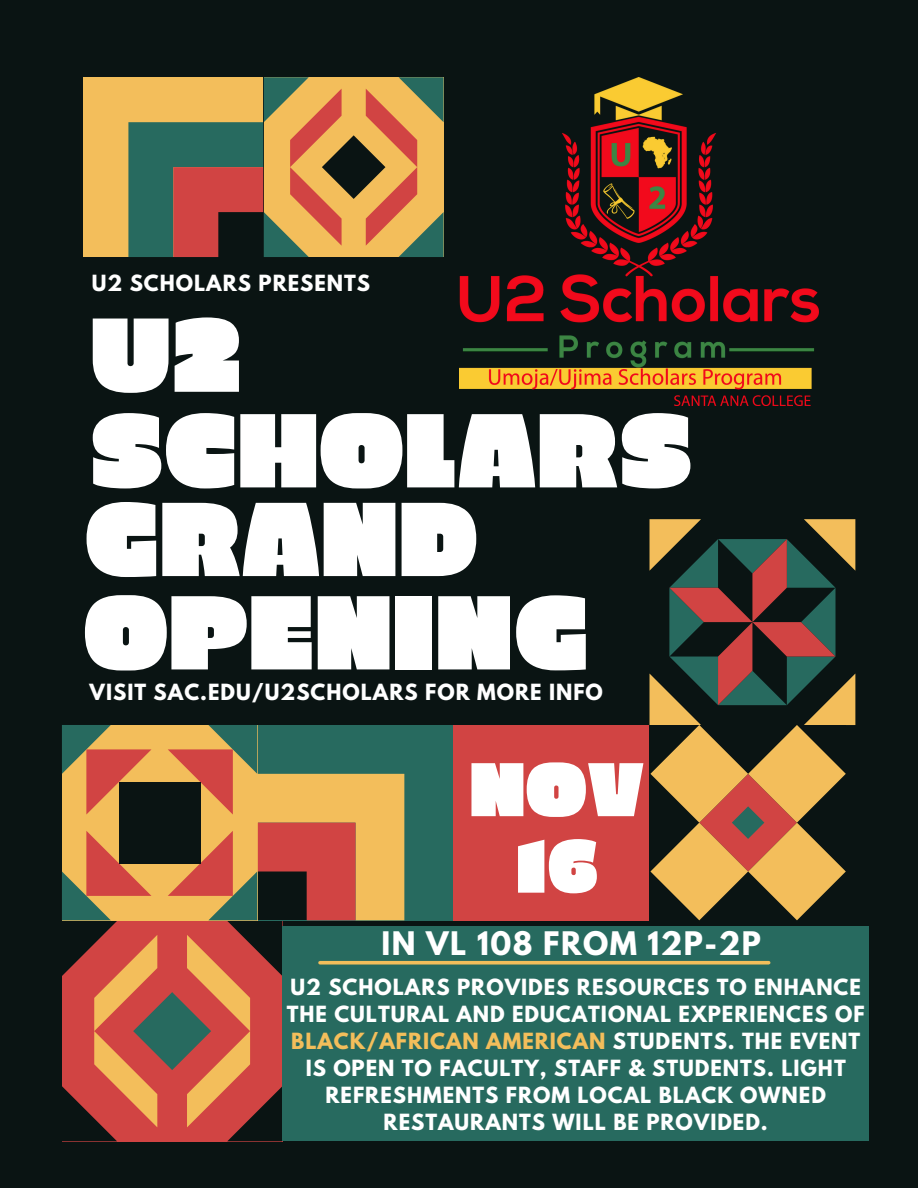
<style>
.page{position:relative;width:918px;height:1188px;background:#0a1413}
.page>*{position:absolute;margin:0;border:0;box-sizing:border-box;transform-origin:0 0}
.t1{font:106.05px/95.7px "Erica One";color:#fff}
.t2{font:76.65px "Erica One";color:#fff}
.t3{font:700 28.8px "League Spartan";letter-spacing:.05em;color:#fff}
.t4{font:700 19.8px/27px "League Spartan";letter-spacing:.05em;color:#fff;text-align:center}
.s1{color:#f3be5b}
</style>
<div class="page">
<div style="left:83px;top:77px;width:180px;height:180px;background:#f3be5b"></div>
<svg style="left:128px;top:77px;width:316px;height:180px;background:#a98452"></svg>
<svg style="left:650px;top:519px;width:205px;height:401px"></svg>
<div style="left:258px;top:725px;width:195px;height:195px;background:#276a5f"></div>
<svg style="left:62px;top:725px;width:342px;height:416px"></svg>
<div style="left:454px;top:725px;width:195px;height:195px;background:#d14443"></div>
<div style="left:283px;top:926px;width:586px;height:215px;background:#276a5f"></div>
<hr style="left:320px;top:961px;width:449px;height:3px;background:#f3be5b">
<img style="left:459px;top:77px;width:360px;height:329px">
<p class="t4" style="left:92px;top:272px;width:280px">U2 SCHOLARS PRESENTS</p>
<p class="t1" style="left:90px;top:301px;width:604px">U2<br>SCHOLARS</p>
<p class="t1" style="left:83px;top:486px;width:507px;line-height:93.3px">GRAND<br>OPENING</p>
<p class="t4" style="left:90px;top:681px;width:515px">VISIT SAC.EDU/U2SCHOLARS FOR MORE INFO</p>
<p class="t2" style="left:469px;top:728px;width:177px">NOV</p>
<p class="t2" style="left:516px;top:804px;width:84px">16</p>
<p class="t3" style="left:382px;top:929px;width:381px">IN VL 108 FROM 12P-2P</p>
<p class="t4" style="left:287px;top:976px;width:579px">U2 SCHOLARS PROVIDES RESOURCES TO ENHANCE THE CULTURAL AND EDUCATIONAL EXPERIENCES OF <span class="s1">BLACK/AFRICAN AMERICAN</span> STUDENTS. THE EVENT IS OPEN TO FACULTY, STAFF &amp; STUDENTS. LIGHT REFRESHMENTS FROM LOCAL BLACK OWNED RESTAURANTS WILL BE PROVIDED.</p>
</div>
